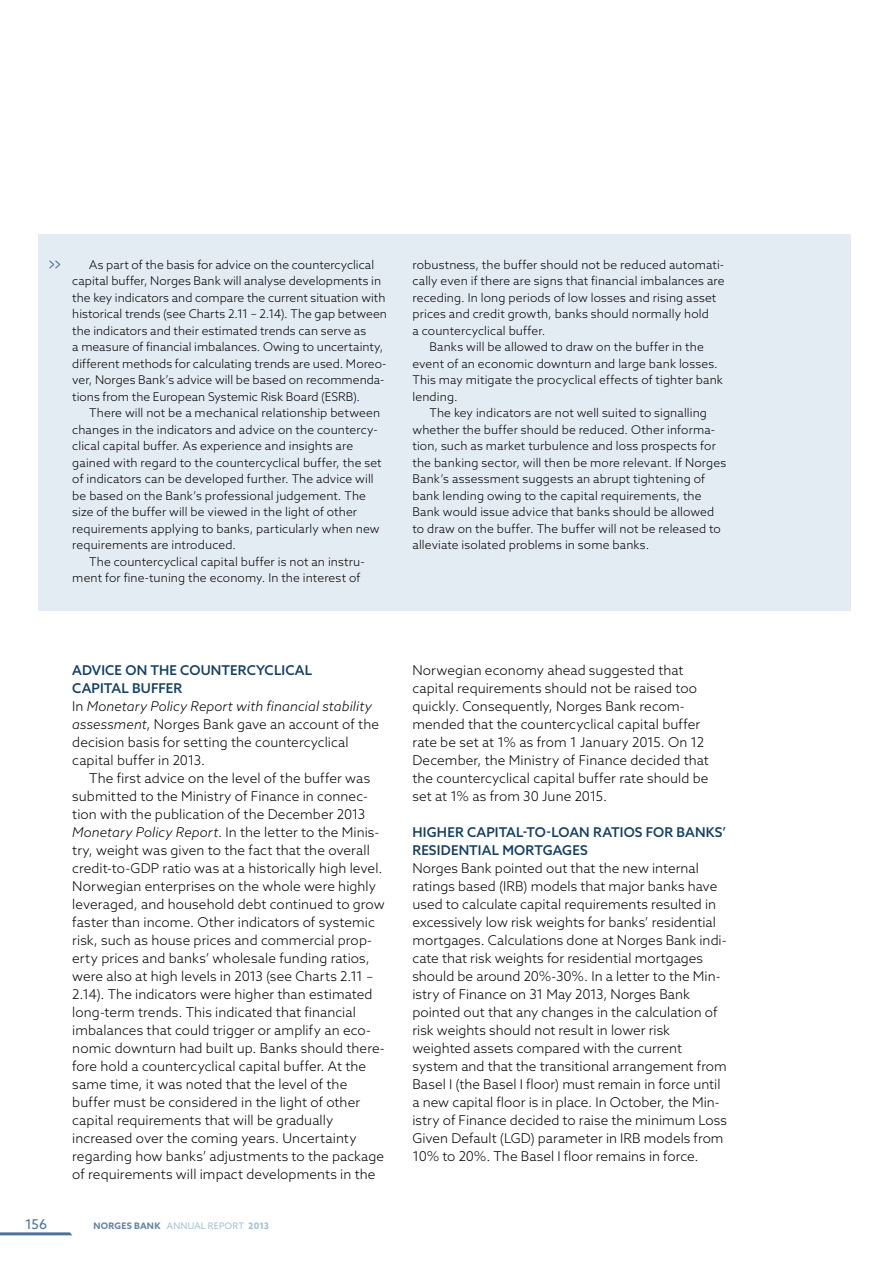
<style>
.page{position:relative;width:893px;height:1263px;background:#fff}
.page>*{position:absolute;margin:0;border:0;box-sizing:border-box;transform-origin:0 0}
.t1{font:18px "Azo Sans";color:#4a7296;scale:.5 1}
.t2{font:300 13.5px/18px "Azo Sans";letter-spacing:.005em;color:#000}
.t3{font:500 13.5px/18px "Azo Sans";letter-spacing:.015em;color:#133f65}
.t4{font:13.5px "Azo Sans";color:#4a7296}
.t5{font:300 12px/16.5px "Azo Sans";letter-spacing:.01em;color:#000}
.t6{font:9px "Azo Sans";letter-spacing:.025em;color:#a0bfd3}
.s1{font-weight:500;color:#133f65}
.s2{font-style:italic}
.s3{font-weight:700;color:#6483a4}
.s4{font-weight:700}
</style>
<div class="page">
<div style="left:38px;top:234px;width:812px;height:376px;background:#e4ecf3"></div>
<svg style="left:0;top:1232px;width:72px;height:3px"></svg>
<h1 class="t1" style="left:49px;top:252px;width:26px">&gt;&gt;</h1>
<p class="t5" style="left:72px;top:256px;width:316px;text-indent:17px">As part of the basis for advice on the countercyclical capital buffer, N orges Bank will analyse developments in the key indicators and compare the current situation with historical trends (see Charts 2.11 – 2.14). The gap between the indicators and their estimated trends can serve as<br>a measure of financial imbalances. Owing to uncertainty, different methods for calculating trends are used. Moreo&shy;ver, N orges Bank’s advice will be based on recommenda&shy;tions from the European Systemic Risk Board (ESRB).</p>
<p class="t5" style="left:72px;top:405px;width:311px;text-indent:17px">There will not be a mechanical relationship between changes in the indicators and advice on the countercy&shy;clical capital buffer. As experience and insights are gained with regard to the countercyclical buffer, the set of indicators can be developed further. The advice will be based on the Bank’s professional judgement. The size of the buffer will be viewed in the light of other requirements applying to banks, particularly when new requirements are introduced.</p>
<p class="t5" style="left:72px;top:553px;width:294px;text-indent:17px">The countercyclical capital buffer is not an instru&shy;ment for fine-tuning the economy. In the interest of</p>
<p class="t5" style="left:412px;top:256px;width:313px">robustness, the buffer should not be reduced automati-</p>
<p class="t5" style="left:412px;top:273px;width:314px">cally even if there are signs that financial imbalances are</p>
<p class="t5" style="left:412px;top:289px;width:305px">receding. In long periods of low losses and rising asset</p>
<p class="t5" style="left:412px;top:306px;width:298px">prices and credit growth, banks should normally hold</p>
<p class="t5" style="left:412px;top:322px;width:135px">a countercyclical buffer.</p>
<p class="t5" style="left:429px;top:339px;width:276px">Banks will be allowed to draw on the buffer in the</p>
<p class="t5" style="left:412px;top:355px;width:307px">event of an economic downturn and large bank losses.</p>
<p class="t5" style="left:412px;top:372px;width:312px">This may mitigate the procyclical effects of tighter bank</p>
<p class="t5" style="left:412px;top:388px;width:47px">lending.</p>
<p class="t5" style="left:429px;top:405px;width:279px">The key indicators are not well suited to signalling</p>
<p class="t5" style="left:412px;top:421px;width:304px">whether the buffer should be reduced. Other informa-</p>
<p class="t5" style="left:412px;top:438px;width:305px">tion, such as market turbulence and loss prospects for</p>
<p class="t5" style="left:412px;top:454px;width:315px">the banking sector, will then be more relevant. If Norges</p>
<p class="t5" style="left:412px;top:471px;width:294px">Bank’s assessment suggests an abrupt tightening of</p>
<p class="t5" style="left:412px;top:487px;width:291px">bank lending owing to the capital requirements, the</p>
<p class="t5" style="left:412px;top:504px;width:303px">Bank would issue advice that banks should be allowed</p>
<p class="t5" style="left:412px;top:520px;width:310px">to draw on the buffer. The buffer will not be released to</p>
<p class="t5" style="left:412px;top:537px;width:238px">alleviate isolated problems in some banks.</p>
<p class="t3" style="left:72px;top:661px;width:241px">ADVICE ON THE COUNTERCYCLICAL<br>CAPITA</p>
<p class="t2" style="left:72px;top:679px;width:308px;text-indent:49px"><span class="s1">L BUFFER<br></span>In <span class="s2">Monetary Policy Report with financial stability assessment</span>, N orges Bank gave an account of the decision basis for setting the countercyclical capital buffer in 2013.</p>
<p class="t2" style="left:72px;top:769px;width:314px;text-indent:17px">The first advice on the level of the buffer was submitted to the Ministry of Finance in connec&shy;tion with the publication of the December 2013<br><span class="s2">Monetary Policy Report</span>. In the letter to the Minis&shy;try, weight was given to the fact that the overall credit-to-GDP ratio was at a historically high level.<br>Norwegian enterprises on the whole were highly leveraged, and household debt continued to grow faster than income. Other indicators of systemic risk, such as house prices and commercial prop&shy;erty prices and banks’ wholesale funding ratios, were also at high levels in 2013 (see Charts 2.11 – 2.14). The indicators were higher than estimated long-term trends. This indicated that financial imbalances that could trigger or amplify an eco&shy;nomic downturn had built up. Banks should there&shy;fore hold a countercyclical capital buffer. At the same time, it was noted that the level of the buffer must be considered in the light of other capital requirements that will be gradually increased over the coming years. U ncertainty regarding how banks’ adjustments to the package of requirements will impact developments in the</p>
<p class="t4" style="left:25px;top:1215px;width:23px">156</p>
<p class="t6" style="left:94px;top:1220px;width:177px"><span class="s3">NORGES BANK</span> ANNUAL REPORT <span class="s4">2013</span></p>
<p class="t2" style="left:412px;top:661px;width:298px">N orwegian economy ahead suggested that capital requirements should not be raised too quickly. Consequently, Norges Bank recom&shy;mended that the countercyclical capital buffer rate be set at 1% as from 1 January 2015. On 12<br>December, the Ministry of Finance decided that the countercyclical capital buffer rate should be set at 1% as from 30 June 2015.</p>
<p class="t3" style="left:412px;top:823px;width:9px">HIG</p>
<p class="t3" style="left:437px;top:823px;width:49px">HER CAPITA</p>
<p class="t3" style="left:516px;top:823px;width:86px">L-TO-LOA N RATI</p>
<p class="t3" style="left:624px;top:823px;width:104px">OS FOR BANKS’</p>
<p class="t3" style="left:412px;top:841px;width:124px">RESI DENTIAL MORTGAG</p>
<p class="t3" style="left:572px;top:841px;width:16px">ES</p>
<p class="t2" style="left:412px;top:859px;width:316px">N orges Bank pointed out that the new internal ratings based (IRB) models that major banks have used to calculate capital requirements resulted in excessively low risk weights for banks’ residential mortgages. Calculations done at Norges Bank indi&shy;cate that risk weights for residential mortgages should be around 20%-30%. In a letter to the Min&shy;istry of Finance on 31 May 2013, Norges Bank pointed out that any changes in the calculation of risk weights should not result in lower risk weighted assets compared with the current system and that the transitional arrangement from Basel I (the Basel I floor) must remain in force until a new capital floor is in place. In October, the Min&shy;istry of Finance decided to raise the minimum Loss Given Default (LGD) parameter in IRB models from 10% to 20%. The Basel I floor remains in force.</p>
</div>
